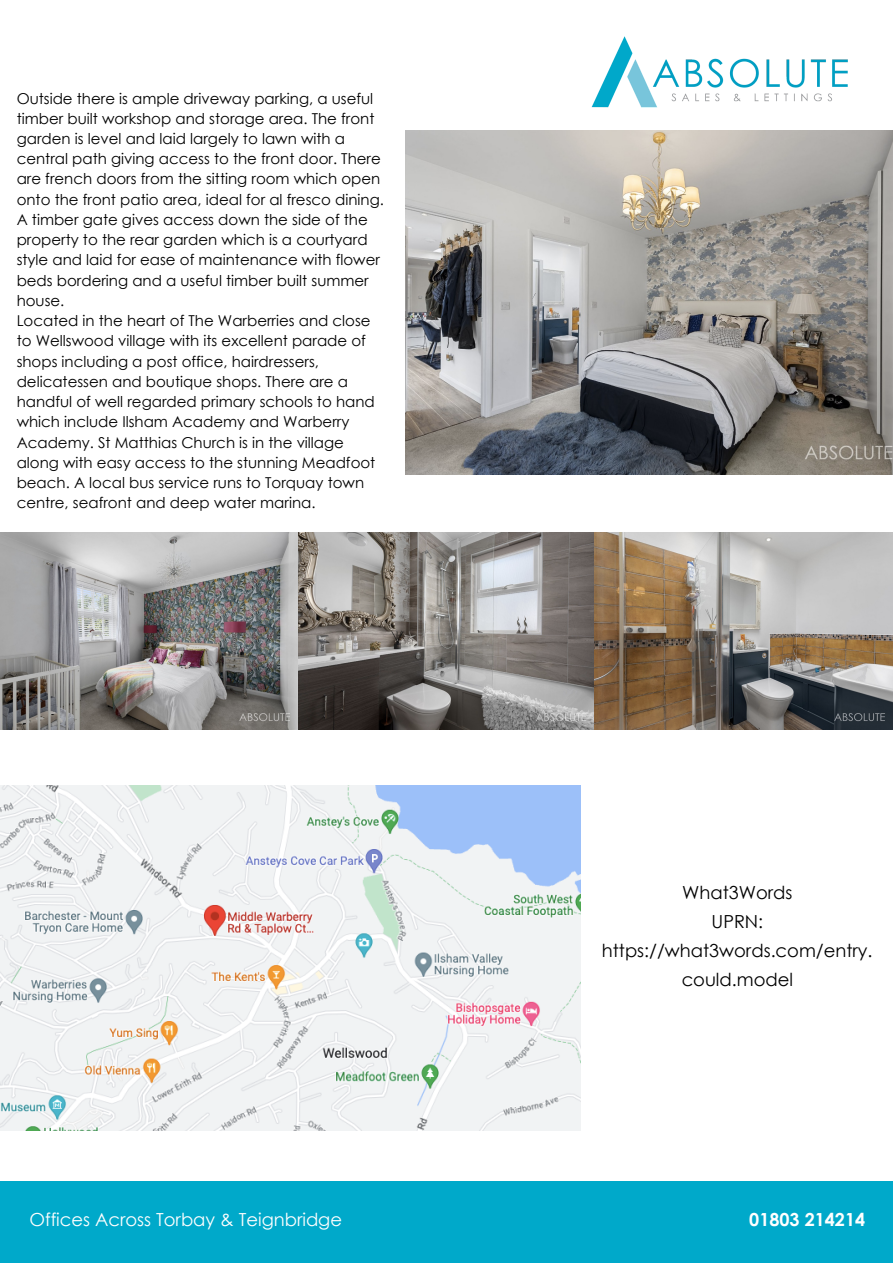
<style>
.page{position:relative;width:893px;height:1264px;background:#fff}
.page>*{position:absolute;margin:0;border:0;box-sizing:border-box;transform-origin:0 0}
.t1{font:18px/29.2px "Century Gothic";color:#000;text-align:center}
.t2{font:18px "Century Gothic";color:#fff}
.t3{font:700 18px "Century Gothic";color:#fff}
.t4{font:15px/20.2px "Century Gothic";color:#000}
</style>
<div class="page">
<div style="left:0;top:1181px;width:892px;height:81px;background:#00a9ca"></div>
<img style="left:405px;top:131px;width:487px;height:344px">
<img style="left:591px;top:36px;width:257px;height:72px">
<img style="left:0;top:533px;width:892px;height:196px">
<img style="left:0;top:785px;width:580px;height:345px">
<p class="t4" style="left:17px;top:87px;width:369px">Outside there is ample driveway parking, a useful timber built workshop and storage area. The front garden is level and laid largely to lawn with a central path giving access to the front door. There are french doors from the sitting room which open onto the front patio area, ideal for al fresco dining.<br>A timber gate gives access down the side of the property to the rear garden which is a courtyard style and laid for ease of maintenance with flower beds bordering and a useful timber built summer house.<br>Located in the heart of The Warberries and close to Wellswood village with its excellent parade of shops including a post office, hairdressers, delicatessen and boutique shops. There are a handful of well regarded primary schools to hand which include Ilsham Academy and Warberry Academy. St Matthias Church is in the village along with easy access to the stunning Meadfoot beach. A local bus service runs to Torquay town centre, seafront and deep water marina.</p>
<p class="t1" style="left:602px;top:877px;width:272px">What3Words<br>UPRN: https://what3words.com/entry. could.model</p>
<p class="t2" style="left:29px;top:1208px;width:314px">Offices Across Torbay &amp; Teignbridge</p>
<p class="t3" style="left:749px;top:1208px;width:117px">01803 214214</p>
</div>
